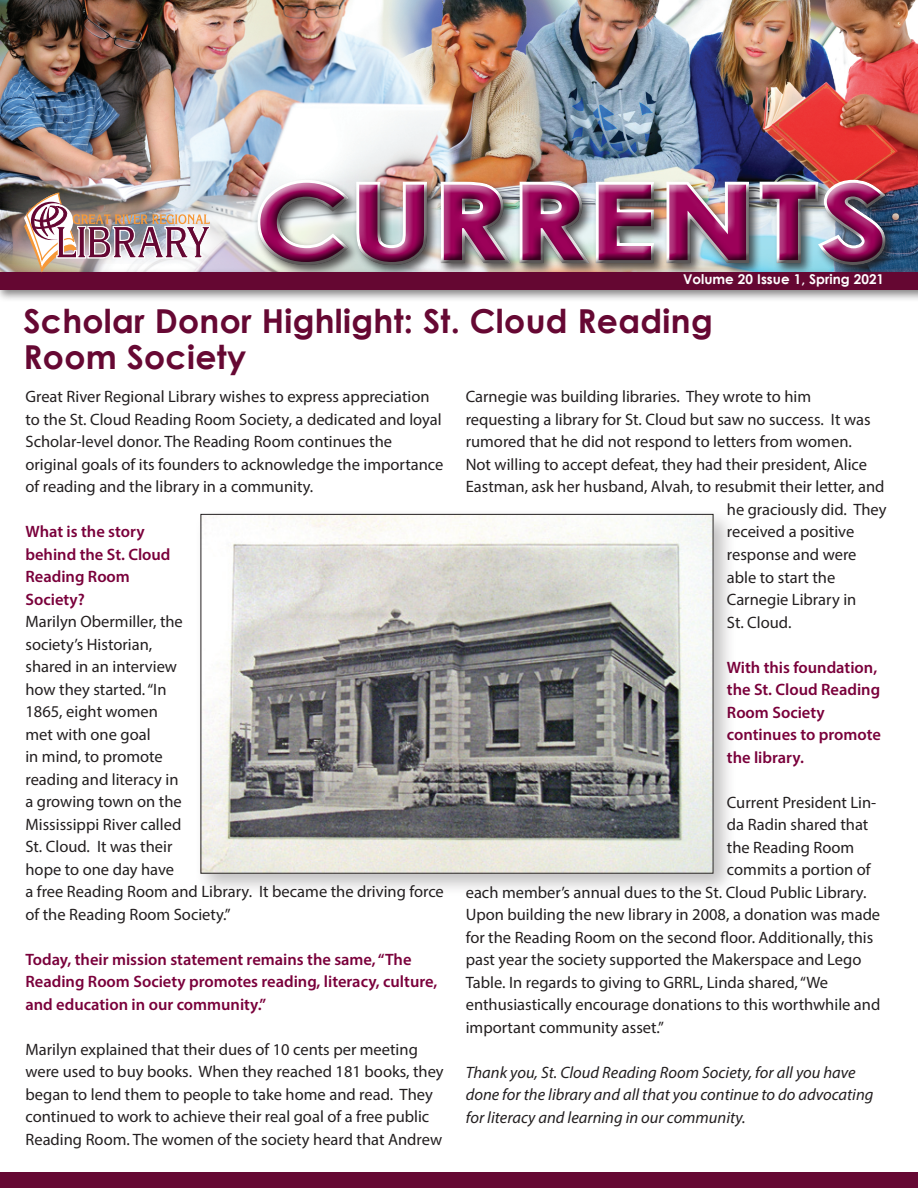
<style>
.page{position:relative;width:918px;height:1188px;background:#fff}
.page>*{position:absolute;margin:0;border:0;box-sizing:border-box;transform-origin:0 0}
.t1{font:700 105px "Century Gothic";letter-spacing:.01em;color:#9c0159;scale:1.15 1}
.t2{font:700 33px/36px "Century Gothic";letter-spacing:.01em;color:#660833}
.t3{font:16.5px/22.5px "Myriad Pro";color:#231f20}
.t4{font:600 16.5px/22.5px "Myriad Pro";color:#7a003b}
.t5{font:italic 16.5px/22.5px "Myriad Pro";color:#231f20}
.t6{font:700 13.5px "Century Gothic";color:#fff}
</style>
<div class="page">
<img style="left:0;top:0;width:918px;height:268px">
<img style="left:1px;top:181px;width:246px;height:87px">
<div style="left:247px;top:170px;width:646px;height:101px;background:#fff;opacity:.75"></div>
<div style="left:254px;top:175px;width:642px;height:101px;background:#231f20;opacity:.75"></div>
<div style="left:0;top:268px;width:918px;height:34px;background:#231f20;opacity:.55"></div>
<div style="left:0;top:272px;width:918px;height:17px;background:#650732"></div>
<img style="left:23px;top:192px;width:188px;height:80px">
<div style="left:0;top:1172px;width:918px;height:16px;background:#660833"></div>
<div style="left:194px;top:508px;width:543px;height:389px;background:#231f20;opacity:.28"></div>
<img style="left:203px;top:516px;width:508px;height:356px">
<h1 class="t1" style="left:255px;top:142px;width:553px">CURRENTS</h1>
<p class="t6" style="left:683px;top:269px;width:203px">Volume 20 Issue 1, Spring 2021</p>
<h2 class="t2" style="left:23px;top:302px;width:691px">Scholar Donor Highlight: St. Cloud Reading<br>Room Society</h2>
<p class="t3" style="left:25px;top:385px;width:420px">Great River Regional Library wishes to express appreciation to the St. Cloud Reading Room Society, a dedicated and loyal Scholar-level donor. The Reading Room continues the original goals of its founders to acknowledge the importance of reading and the library in a community.</p>
<p class="t4" style="left:25px;top:520px;width:147px">What is the story behind the St. Cloud<br>Reading Room<br>Society?</p>
<p class="t3" style="left:25px;top:610px;width:420px">Marilyn Obermiller, the<br>society’s Historian,<br>shared in an interview<br>how they started. “In<br>1865, eight women<br>met with one goal<br>in mind, to promote<br>reading and literacy in<br>a growing town on the<br>Mississippi River called<br>St. Cloud. It was their<br>hope to one day have<br>a free Reading Room and Library. It became the driving force of the Reading Room Society.”</p>
<p class="t4" style="left:25px;top:948px;width:413px">Today, their mission statement remains the same, “The<br>Reading Room Society promotes reading, literacy, culture, and education in our community.”</p>
<p class="t3" style="left:25px;top:1038px;width:420px">Marilyn explained that their dues of 10 cents per meeting were used to buy books. When they reached 181 books, they began to lend them to people to take home and read. They continued to work to achieve their real goal of a free public Reading Room. The women of the society heard that Andrew</p>
<p class="t3" style="left:466px;top:385px;width:347px">Carnegie was building libraries. They wrote to him</p>
<p class="t3" style="left:466px;top:408px;width:406px">requesting a library for St. Cloud but saw no success. It was</p>
<p class="t3" style="left:466px;top:430px;width:388px">rumored that he did not respond to letters from women.</p>
<p class="t3" style="left:466px;top:453px;width:403px">Not willing to accept defeat, they had their president, Alice</p>
<p class="t3" style="left:466px;top:475px;width:420px">Eastman, ask her husband, Alvah, to resubmit their letter, and</p>
<p class="t3" style="left:727px;top:498px;width:161px">he graciously did. They</p>
<p class="t3" style="left:727px;top:520px;width:129px">received a positive</p>
<p class="t3" style="left:727px;top:543px;width:131px">response and were</p>
<p class="t3" style="left:727px;top:565px;width:110px">able to start the</p>
<p class="t3" style="left:727px;top:588px;width:131px">Carnegie Library in</p>
<p class="t3" style="left:727px;top:610px;width:66px">St. Cloud.</p>
<p class="t4" style="left:727px;top:655px;width:156px">With this foundation, the St. Cloud Reading<br>Room Society continues to promote the library.</p>
<p class="t3" style="left:727px;top:790px;width:151px">Current President Lin-</p>
<p class="t3" style="left:727px;top:813px;width:143px">da Radin shared that</p>
<p class="t3" style="left:727px;top:836px;width:129px">the Reading Room</p>
<p class="t3" style="left:727px;top:858px;width:145px">commits a portion of</p>
<p class="t3" style="left:466px;top:881px;width:402px">each member’s annual dues to the St. Cloud Public Library.</p>
<p class="t3" style="left:466px;top:903px;width:416px">Upon building the new library in 2008, a donation was made</p>
<p class="t3" style="left:466px;top:926px;width:409px">for the Reading Room on the second floor. Additionally, this</p>
<p class="t3" style="left:466px;top:948px;width:397px">past year the society supported the Makerspace and Lego</p>
<p class="t3" style="left:466px;top:971px;width:364px">Table. In regards to giving to GRRL, Linda shared, “We</p>
<p class="t3" style="left:466px;top:993px;width:416px">enthusiastically encourage donations to this worthwhile and</p>
<p class="t3" style="left:466px;top:1016px;width:200px">important community asset.”</p>
<p class="t5" style="left:466px;top:1061px;width:409px">Thank you, St. Cloud Reading Room Society, for all you have done for the library and all that you continue to do advocating for literacy and learning in our community.</p>
</div>
